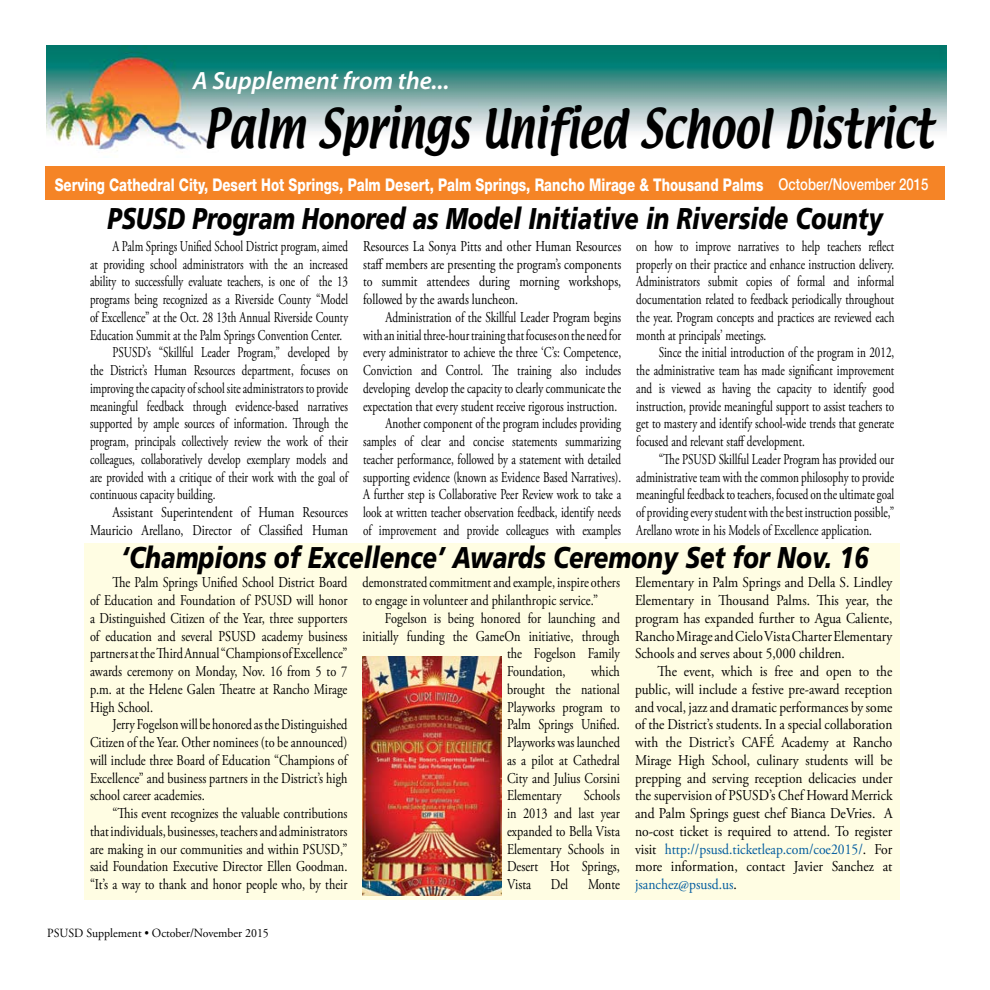
<style>
.page{position:relative;width:990px;height:990px;background:#fff}
.page>*{position:absolute;margin:0;border:0;box-sizing:border-box;transform-origin:0 0}
.t1{font:47.5px "Textile";color:#000;scale:.81 1}
.t2{font:italic 900 30px "Frutiger";color:#000;scale:.78 1}
.t3{font:italic 900 30px "Frutiger";color:#000;scale:.8 1}
.t4{font:italic 600 25px "Myriad Pro";color:#fff}
.t5{font:800 17.5px "Helvetica Neue";color:#fff;scale:.76 1}
.t6{font:500 16.25px "Helvetica Neue";color:#fff;scale:.81 1}
.t7{font:15px/17.8px "Adobe Garamond Pro";color:#000;text-align:justify;scale:.82 1}
.t8{font:15px/17.8px "Adobe Garamond Pro";color:#000;text-align:justify;scale:.74 1}
.t9{font:15px "Adobe Garamond Pro";color:#000;scale:.73 1}
.t10{font:15px/17.8px "Adobe Garamond Pro";color:#000;text-align:justify;scale:.89 1}
.t11{font:15px/17.8px "Adobe Garamond Pro";color:#000;text-align:right;scale:.75 1}
.t12{font:15px/17.8px "Adobe Garamond Pro";color:#000;text-align:justify;scale:.8 1}
.t13{font:12.5px "Adobe Garamond Pro";color:#000;scale:.95 1}
.s1{color:#005b9e}
</style>
<div class="page">
<div style="left:84px;top:543px;width:816px;height:357px;background:#fffde3"></div>
<div style="left:45px;top:166px;width:900px;height:34px;background:#f58426"></div>
<img style="left:46px;top:45px;width:900px;height:106px">
<img style="left:362px;top:657px;width:139px;height:239px">
<h3 class="t4" style="left:193px;top:65px;width:258px">A Supplement from the...</h3>
<h1 class="t1" style="left:204px;top:95px;width:903px">Palm Springs Unified School District</h1>
<p class="t5" style="left:55px;top:174px;width:934px">Serving Cathedral City, Desert Hot Springs, Palm Desert, Palm Springs, Rancho Mirage &amp; Thousand Palms</p>
<p class="t6" style="left:779px;top:175px;width:187px">October/November 2015</p>
<h2 class="t2" style="left:107px;top:201px;width:995px">PSUSD Program Honored as Model Initiative in Riverside County</h2>
<p class="t9" style="left:113px;top:237px;width:324px">A Palm Springs Unified School District program, aimed</p>
<p class="t9" style="left:90px;top:255px;width:355px">at providing school administrators with the an increased</p>
<p class="t9" style="left:90px;top:273px;width:355px">ability to successfully evaluate teachers, is one of the 13</p>
<p class="t9" style="left:90px;top:290px;width:355px">programs being recognized as a Riverside County “Model</p>
<p class="t9" style="left:90px;top:308px;width:355px">of Excellence” at the Oct. 28 13th Annual Riverside County</p>
<p class="t9" style="left:90px;top:326px;width:347px">Education Summit at the Palm Springs Convention Center.</p>
<p class="t9" style="left:113px;top:344px;width:324px">PSUSD’s “Skillful Leader Program,” developed by</p>
<p class="t9" style="left:90px;top:361px;width:355px">the District’s Human Resources department, focuses on</p>
<p class="t9" style="left:90px;top:379px;width:355px">improving the capacity of school site administrators to provide</p>
<p class="t9" style="left:90px;top:397px;width:355px">meaningful feedback through evidence-based narratives</p>
<p class="t9" style="left:90px;top:415px;width:355px">supported by ample sources of information. Through the</p>
<p class="t9" style="left:90px;top:432px;width:355px">program, principals collectively review the work of their</p>
<p class="t9" style="left:90px;top:450px;width:355px">colleagues, collaboratively develop exemplary models and</p>
<p class="t9" style="left:90px;top:468px;width:355px">are provided with a critique of their work with the goal of</p>
<p class="t9" style="left:90px;top:486px;width:173px">continuous capacity building.</p>
<p class="t12" style="left:112px;top:504px;width:296px">Assistant Superintendent of Human Resources</p>
<p class="t12" style="left:90px;top:522px;width:324px">Mauricio Arellano, Director of Classified Human</p>
<p class="t12" style="left:363px;top:238px;width:324px">Resources La Sonya Pitts and other Human Resources staff members are presenting the program’s components to summit attendees during morning workshops, followed by the awards luncheon.</p>
<p class="t11" style="left:363px;top:309px;width:346px">Administration of the Skillful Leader Program begins with an initial three-hour training that focuses on the need for every administrator to achieve the three ‘C’s: Competence, Conviction and Control. The training also includes developing develop the capacity to clearly communicate the expectation that every student receive rigorous instruction.<br>Another component of the program includes providing samples of clear and concise statements summarizing teacher performance, followed by a statement with detailed supporting evidence (known as Evidence Based Narratives).<br>A further step is Collaborative Peer Review work to take a look at written teacher observation feedback, identify needs of improvement and provide colleagues with examples</p>
<p class="t8" style="left:636px;top:238px;width:350px">on how to improve narratives to help teachers reflect properly on their practice and enhance instruction delivery.<br>Administrators submit copies of formal and informal documentation related to feedback periodically throughout the year. Program concepts and practices are reviewed each month at principals’ meetings.</p>
<p class="t8" style="left:636px;top:344px;width:350px;text-indent:22px">Since the initial introduction of the program in 2012, the administrative team has made significant improvement and is viewed as having the capacity to identify good instruction, provide meaningful support to assist teachers to get to mastery and identify school-wide trends that generate focused and relevant staff development.</p>
<p class="t8" style="left:636px;top:451px;width:350px;text-indent:22px">“The PSUSD Skillful Leader Program has provided our administrative team with the common philosophy to provide meaningful feedback to teachers, focused on the ultimate goal of providing every student with the best instruction possible,” Arellano wrote in his Models of Excellence application.</p>
<h2 class="t3" style="left:121px;top:539px;width:936px">‘Champions of Excellence’ Awards Ceremony Set for Nov. 16</h2>
<p class="t7" style="left:90px;top:574px;width:316px;text-indent:22px">The Palm Springs Unified School District Board of Education and Foundation of PSUSD will honor a Distinguished Citizen of the Year, three supporters of education and several PSUSD academy business partners at the Third Annual “Champions of Excellence” awards ceremony on Monday, Nov. 16 from 5 to 7 p.m. at the Helene Galen Theatre at Rancho Mirage High School.</p>
<p class="t7" style="left:90px;top:716px;width:316px;text-indent:22px">Jerry Fogelson will be honored as the Distinguished Citizen of the Year. Other nominees (to be announced) will include three Board of Education “Champions of Excellence” and business partners in the District’s high school career academies.</p>
<p class="t7" style="left:90px;top:805px;width:316px;text-indent:22px">“This event recognizes the valuable contributions that individuals, businesses, teachers and administrators are making in our communities and within PSUSD,” said Foundation Executive Director Ellen Goodman. “It’s a way to thank and honor people who, by their</p>
<p class="t7" style="left:362px;top:574px;width:315px">demonstrated commitment and example, inspire others to engage in volunteer and philanthropic service.”</p>
<p class="t7" style="left:385px;top:610px;width:288px">Fogelson is being honored for launching and</p>
<p class="t7" style="left:362px;top:628px;width:315px">initially funding the GameOn initiative, through</p>
<p class="t7" style="left:507px;top:645px;width:139px">the Fogelson Family</p>
<p class="t7" style="left:507px;top:663px;width:73px">Foundation,</p>
<p class="t7" style="left:507px;top:663px;width:139px;text-indent:84px">which brought the national Playworks program to Palm Springs Unified.<br>Playworks was launched as a pilot at Cathedral City and Julius Corsini Elementary</p>
<p class="t7" style="left:507px;top:787px;width:139px;text-indent:77px">Schools in 2013 and last year expanded to Bella Vista Elementary Schools in Desert Hot Springs, Vista</p>
<p class="t7" style="left:551px;top:876px;width:23px">Del</p>
<p class="t7" style="left:588px;top:876px;width:41px">Monte</p>
<p class="t13" style="left:47px;top:926px;width:235px">PSUSD Supplement • October/November 2015</p>
<p class="t10" style="left:635px;top:574px;width:291px">Elementary in Palm Springs and Della S. Lindley Elementary in Thousand Palms. This year, the program has expanded further to Agua Caliente, Rancho Mirage and Cielo Vista Charter Elementary Schools and serves about 5,000 children.</p>
<p class="t10" style="left:635px;top:663px;width:291px;text-indent:22px">The event, which is free and open to the public, will include a festive pre-award reception and vocal, jazz and dramatic performances by some of the District’s students. In a special collaboration with the District’s CAFÉ Academy at Rancho Mirage High School, culinary students will be prepping and serving reception delicacies under the supervision of PSUSD’s Chef Howard Merrick and Palm Springs guest chef Bianca DeVries. A no-cost ticket is required to attend. To register visit <span class="s1">http://psusd.ticketleap.com/coe2015/</span>. For more information, contact Javier Sanchez at <span class="s1">jsanchez@psusd.us</span>.</p>
</div>
